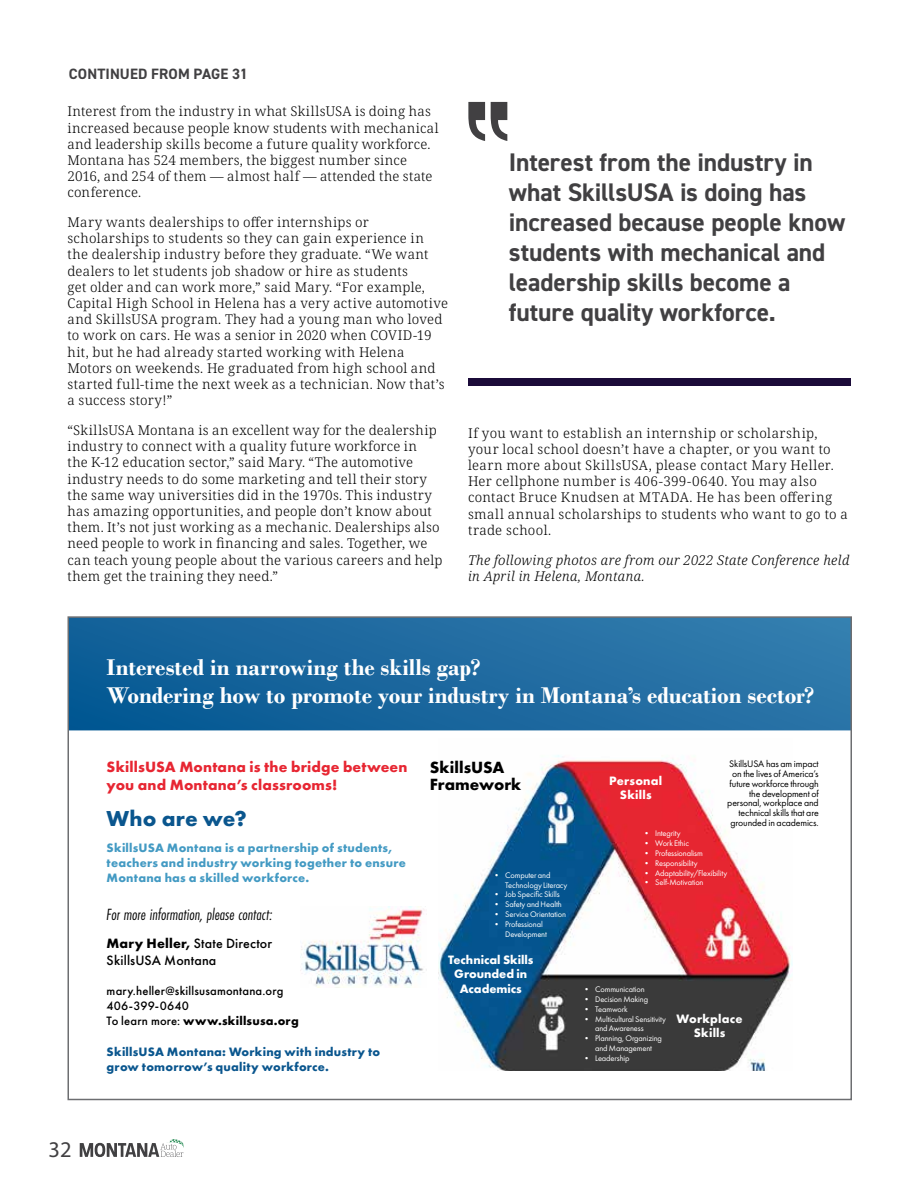
<style>
.page{position:relative;width:918px;height:1188px;background:#fff}
.page>*{position:absolute;margin:0;border:0;box-sizing:border-box;transform-origin:0 0}
.t1{font:700 25.5px/30px "DIN2014";letter-spacing:-.005em;color:#414042}
.t2{font:700 23.85px/28.7px "Bodoni";color:#fff}
.t3{font:700 22.5px "Futura PT";letter-spacing:.005em;color:#0a568e}
.t4{font:22.5px "Myriad Pro";color:#414042}
.t5{font:italic 16.8px "Futura PT Cond";color:#000}
.t6{font:700 16.8px/17.4px "Futura PT";letter-spacing:.005em;color:#000}
.t7{font:700 15.45px/18.5px "Futura PT";letter-spacing:.01em;color:#e72632}
.t8{font:700 15px "DIN2014";letter-spacing:.005em;color:#414042}
.t9{font:500 14.1px/16.8px "Futura PT";letter-spacing:.01em;color:#000}
.t10{font:300 13.5px/16.2px "Noto Serif";letter-spacing:.02em;color:#000}
.t11{font:italic 300 13.5px/16.2px "Noto Serif";letter-spacing:.02em;color:#000}
.t12{font:700 12.6px/15.1px "Futura PT";letter-spacing:.015em;color:#439ac3}
.t13{font:500 12.6px/15.1px "Futura PT";letter-spacing:.015em;color:#000}
.t14{font:700 12.6px/15.1px "Futura PT";letter-spacing:.02em;color:#0a568e}
.t15{font:700 12.6px/14.5px "Futura PT";color:#fff;text-align:center}
.t16{font:700 12.6px/14.5px "Futura PT";letter-spacing:.02em;color:#fff;text-align:center}
.t17{font:9.75px/9.8px "Futura PT";letter-spacing:-.015em;color:#000;text-align:right}
.t18{font:8.4px/9.9px "Futura PT";letter-spacing:-.015em;color:#fff}
.s1{font-weight:700}
</style>
<div class="page">
<svg style="left:71px;top:619px;width:778px;height:111px;background:#1d6aa0"></svg>
<img style="left:439px;top:755px;width:354px;height:316px">
<img style="left:300px;top:906px;width:127px;height:82px">
<svg style="left:468px;top:102px;width:39px;height:39px"></svg>
<div style="left:468px;top:378px;width:382px;height:8px;background:#1b0b39"></div>
<svg style="left:80px;top:1139px;width:104px;height:18px"></svg>
<p class="t8" style="left:69px;top:64px;width:181px">CONTINUED FROM PAGE 31</p>
<p class="t10" style="left:68px;top:104px;width:373px">Interest from the industry in what SkillsUSA is doing has increased because people know students with mechanical and leadership skills become a future quality workforce.<br>Montana has 524 members, the biggest number since 2016, and 254 of them — almost half — attended the state conference.</p>
<p class="t10" style="left:68px;top:215px;width:382px">Mary wants dealerships to offer internships or scholarships to students so they can gain experience in<br>the dealership industry before they graduate. “We want dealers to let students job shadow or hire as students<br>get older and can work more,” said Mary. “For example, Capital High School in Helena has a very active automotive and SkillsUSA program. They had a young man who loved to work on cars. He was a senior in 2020 when COVID-19 hit, but he had already started working with Helena Motors on weekends. He graduated from high school and started full-time the next week as a technician. Now that’s a success story!”</p>
<p class="t10" style="left:68px;top:422px;width:377px">“SkillsUSA Montana is an excellent way for the dealership industry to connect with a quality future workforce in<br>the K-12 education sector,” said Mary. “The automotive industry needs to do some marketing and tell their story the same way universities did in the 1970s. This industry has amazing opportunities, and people don’t know about them. It’s not just working as a mechanic. Dealerships also need people to work in financing and sales. Together, we can teach young people about the various careers and help them get the training they need.”</p>
<h1 class="t1" style="left:509px;top:147px;width:338px">Interest from the industry in what SkillsUSA is doing has increased because people know students with mechanical and leadership skills become a future quality workforce.</h1>
<p class="t10" style="left:468px;top:425px;width:381px">If you want to establish an internship or scholarship, your local school doesn’t have a chapter, or you want to learn more about SkillsUSA, please contact Mary Heller.<br>Her cellphone number is 406-399-0640. You may also contact Bruce Knudsen at MTADA. He has been offering small annual scholarships to students who want to go to a trade school.</p>
<p class="t11" style="left:468px;top:552px;width:383px">The following photos are from our 2022 State Conference held in April in Helena, Montana.</p>
<h2 class="t2" style="left:107px;top:653px;width:709px">Interested in narrowing the skills gap?<br>Wondering how to promote your industry in Montana’s education sector?</h2>
<h3 class="t4" style="left:49px;top:1136px;width:25px">32</h3>
<p class="t7" style="left:107px;top:757px;width:302px">SkillsUSA Montana is the bridge between you and Montana’s classrooms!</p>
<h3 class="t3" style="left:107px;top:804px;width:142px">Who are we?</h3>
<p class="t12" style="left:107px;top:840px;width:301px">SkillsUSA Montana is a partnership of students, teachers and industry working together to ensure<br>Montana has a skilled workforce.</p>
<p class="t5" style="left:107px;top:905px;width:167px">For more information, please contact:</p>
<p class="t9" style="left:107px;top:935px;width:167px"><span class="s1">Mary Heller,</span> State Director<br>SkillsUSA Montana</p>
<p class="t13" style="left:107px;top:983px;width:194px">mary.heller@skillsusamontana.org<br>406-399-0640<br>To learn more: <span class="s1">www.skillsusa.org</span></p>
<p class="t14" style="left:107px;top:1044px;width:275px">SkillsUSA Montana: Working with industry to grow tomorrow’s quality workforce.</p>
<p class="t6" style="left:430px;top:758px;width:93px">SkillsUSA<br>Framework</p>
<p class="t18" style="left:505px;top:870px;width:64px;text-indent:-13px">• Computer and<br>Technology Literacy</p>
<p class="t18" style="left:493px;top:890px;width:69px">• Job Specific Skills</p>
<p class="t18" style="left:493px;top:899px;width:71px">• Safety and Health</p>
<p class="t18" style="left:493px;top:909px;width:75px">• Service Orientation</p>
<p class="t18" style="left:505px;top:919px;width:43px;text-indent:-13px">• Professional<br>Development</p>
<p class="t15" style="left:448px;top:952px;width:87px">Technical Skills<br>Grounded in<br>Academics</p>
<p class="t15" style="left:609px;top:773px;width:54px">Personal<br>Skills</p>
<p class="t17" style="left:727px;top:759px;width:93px">SkillsUSA has am impact on the lives of America’s future workforce through the development of personal, workplace and technical skills that are grounded in academics.</p>
<p class="t18" style="left:643px;top:828px;width:40px">• Integrity</p>
<p class="t18" style="left:643px;top:838px;width:48px">• Work Ethic</p>
<p class="t18" style="left:643px;top:848px;width:62px">• Professionalism</p>
<p class="t18" style="left:643px;top:858px;width:57px">• Responsibility</p>
<p class="t18" style="left:643px;top:868px;width:86px">• Adaptability/Flexibility</p>
<p class="t18" style="left:643px;top:878px;width:63px">• Self-Motivation</p>
<p class="t18" style="left:583px;top:984px;width:64px">• Communication</p>
<p class="t18" style="left:583px;top:994px;width:67px">• Decision Making</p>
<p class="t18" style="left:583px;top:1004px;width:47px">• Teamwork</p>
<p class="t18" style="left:595px;top:1014px;width:72px;text-indent:-13px">• Multicultural Sensitivity and Awareness</p>
<p class="t18" style="left:583px;top:1033px;width:81px;text-align:center">• Planning, Organizing and Management</p>
<p class="t18" style="left:583px;top:1053px;width:49px">• Leadership</p>
<p class="t16" style="left:677px;top:1011px;width:68px">Workplace<br>Skills</p>
</div>
